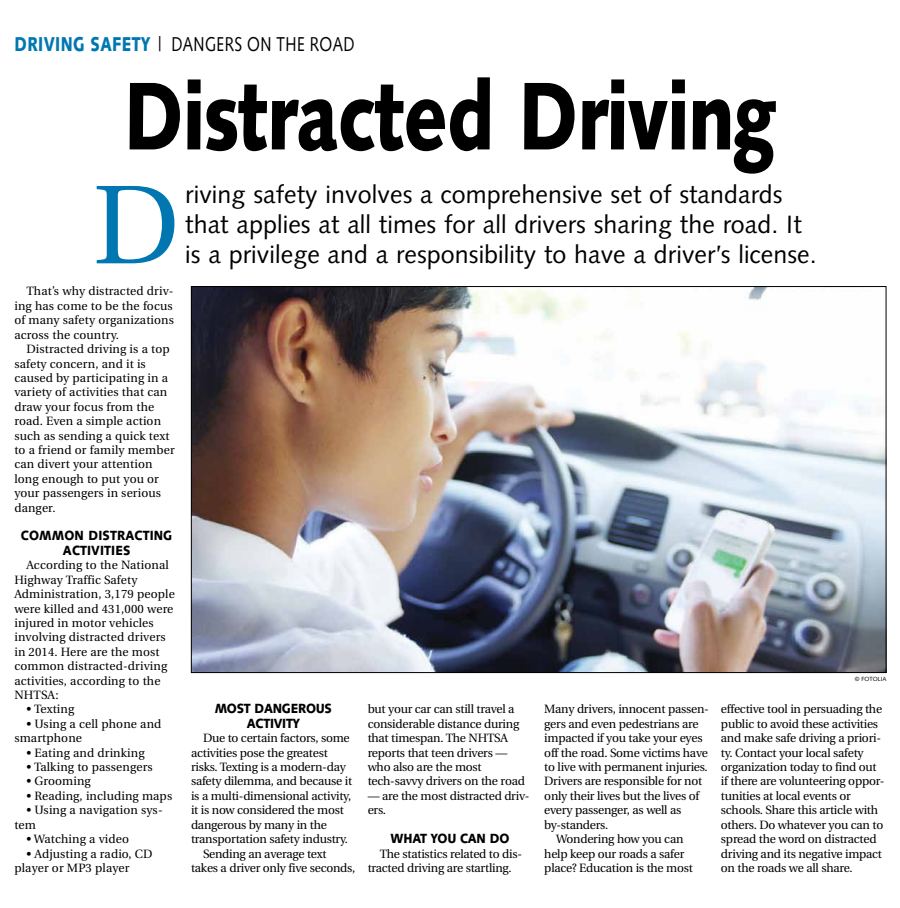
<style>
.page{position:relative;width:900px;height:908px;background:#fff}
.page>*{position:absolute;margin:0;border:0;box-sizing:border-box;transform-origin:0 0}
.t1{font:111.7px "Utopia";color:#0077b1}
.t2{font:900 96px "Syntax";letter-spacing:-.015em;color:#000;scale:.77 1}
.t3{font:25px/30px "Syntax";letter-spacing:.005em;color:#000}
.t4{font:20px "Syntax";letter-spacing:.025em;color:#000;scale:.77 1}
.t5{font:900 13.3px/14.4px "Syntax";letter-spacing:-.02em;color:#000;text-align:center;scale:.91 1}
.t6{font:900 13.3px/14.4px "Syntax";letter-spacing:.01em;color:#000;text-align:center;scale:.91 1}
.t7{font:12px/14.4px "Utopia";letter-spacing:-.02em;color:#000}
.t8{font:12px/14.4px "Utopia";letter-spacing:.01em;color:#000}
.t9{font:6px "Syntax";color:#000}
.s1{font-weight:900;color:#0077b1}
</style>
<div class="page">
<img style="left:193px;top:288px;width:691px;height:382px">
<h3 class="t4" style="left:14px;top:32px;width:443px"><span class="s1">DRIVING SAFETY</span> | DANGERS ON THE ROAD</h3>
<h2 class="t2" style="left:124px;top:59px;width:848px">Distracted Driving</h2>
<h1 class="t1" style="left:93px;top:164px;width:89px">D</h1>
<h3 class="t3" style="left:185px;top:180px;width:633px">riving safety involves a comprehensive set of standards that applies at all times for all drivers sharing the road. It is a privilege and a responsibility to have a driver’s license.</h3>
<p class="t7" style="left:14px;top:284px;width:161px;text-align:justify;text-indent:12px">That’s why distracted driv&shy;ing has come to be the focus of many safety organizations across the country.</p>
<p class="t8" style="left:14px;top:342px;width:162px;text-indent:12px">Distracted driving is a top safety concern, and it is caused by participating in a variety of activities that can draw your focus from the road. Even a simple action such as sending a quick text to a friend or family member can divert your attention long enough to put you or your passengers in serious danger.</p>
<p class="t6" style="left:21px;top:528px;width:168px">COMMON DISTRACTING<br>ACTIVITIES</p>
<p class="t8" style="left:14px;top:558px;width:162px;text-indent:12px">According to the National<br>Highway Traffic Safety<br>Administration, 3,179 people were killed and 431,000 were injured in motor vehicles involving distracted drivers in 2014. Here are the most common distracted-driving activities, according to the<br>NHTSA:</p>
<p class="t8" style="left:26px;top:702px;width:49px">• Texting</p>
<p class="t8" style="left:14px;top:716px;width:148px;text-indent:12px">• Using a cell phone and smartphone</p>
<p class="t8" style="left:26px;top:745px;width:120px">• Eating and drinking</p>
<p class="t8" style="left:26px;top:759px;width:128px">• Talking to passengers</p>
<p class="t8" style="left:26px;top:774px;width:66px">• Grooming</p>
<p class="t8" style="left:26px;top:788px;width:147px">• Reading, including maps</p>
<p class="t8" style="left:14px;top:803px;width:150px;text-indent:12px">• Using a navigation sys&shy;tem</p>
<p class="t8" style="left:26px;top:831px;width:104px">• Watching a video</p>
<p class="t8" style="left:14px;top:846px;width:140px;text-indent:12px">• Adjusting a radio, CD player or MP3 player</p>
<p class="t5" style="left:215px;top:701px;width:130px">MOST DANGEROUS<br>ACTIVITY</p>
<p class="t7" style="left:203px;top:731px;width:148px">Due to certain factors, some</p>
<p class="t7" style="left:191px;top:745px;width:138px">activities pose the greatest</p>
<p class="t7" style="left:191px;top:759px;width:156px">risks. Texting is a modern-day</p>
<p class="t7" style="left:191px;top:774px;width:163px">safety dilemma, and because it</p>
<p class="t7" style="left:191px;top:788px;width:162px">is a multi-dimensional activity,</p>
<p class="t7" style="left:191px;top:803px;width:154px">it is now considered the most</p>
<p class="t7" style="left:191px;top:817px;width:137px">dangerous by many in the</p>
<p class="t7" style="left:191px;top:831px;width:159px">transportation safety industry.</p>
<p class="t7" style="left:203px;top:846px;width:125px">Sending an average text</p>
<p class="t7" style="left:191px;top:860px;width:166px">takes a driver only five seconds,</p>
<p class="t7" style="left:368px;top:702px;width:159px">but your car can still travel a considerable distance during that timespan. The NHTSA reports that teen drivers — who also are the most tech-savvy drivers on the road</p>
<p class="t7" style="left:368px;top:788px;width:163px">— are the most distracted driv&shy;ers.</p>
<p class="t5" style="left:391px;top:831px;width:132px">WHAT YOU CAN DO</p>
<p class="t7" style="left:368px;top:846px;width:156px;text-indent:12px">The statistics related to dis&shy;tracted driving are startling.</p>
<p class="t7" style="left:544px;top:702px;width:166px">Many drivers, innocent passen-</p>
<p class="t7" style="left:544px;top:716px;width:156px">gers and even pedestrians are</p>
<p class="t7" style="left:544px;top:731px;width:160px">impacted if you take your eyes</p>
<p class="t7" style="left:544px;top:745px;width:165px">off the road. Some victims have</p>
<p class="t7" style="left:544px;top:759px;width:165px">to live with permanent injuries.</p>
<p class="t7" style="left:544px;top:774px;width:159px">Drivers are responsible for not</p>
<p class="t7" style="left:544px;top:788px;width:157px">only their lives but the lives of</p>
<p class="t7" style="left:544px;top:803px;width:139px">every passenger, as well as</p>
<p class="t7" style="left:544px;top:817px;width:65px">by-standers.</p>
<p class="t7" style="left:556px;top:831px;width:129px">Wondering how you can</p>
<p class="t7" style="left:544px;top:846px;width:142px">help keep our roads a safer</p>
<p class="t7" style="left:544px;top:860px;width:150px">place? Education is the most</p>
<p class="t9" style="left:855px;top:675px;width:33px">© FOTOLIA</p>
<p class="t7" style="left:721px;top:702px;width:165px">effective tool in persuading the public to avoid these activities and make safe driving a priori&shy;ty. Contact your local safety organization today to find out if there are volunteering oppor&shy;tunities at local events or schools. Share this article with others. Do whatever you can to spread the word on distracted driving and its negative impact on the roads we all share.</p>
</div>
